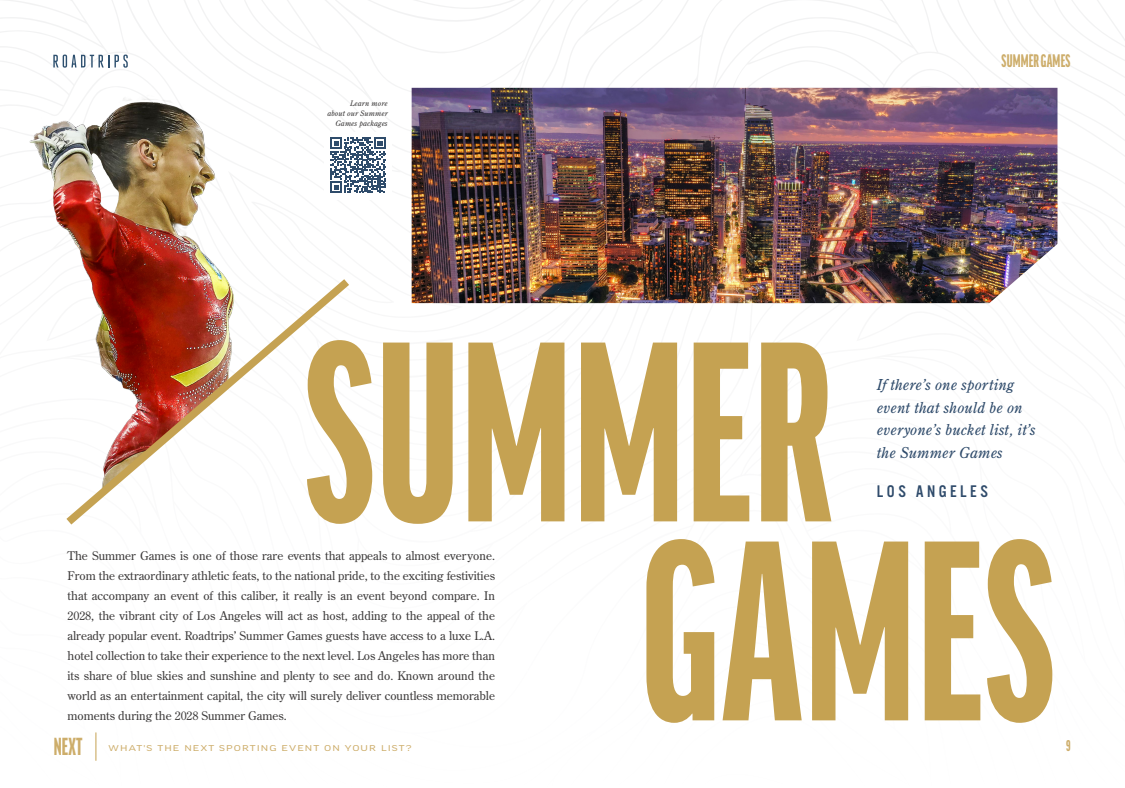
<style>
.page{position:relative;width:1125px;height:788px;background:#fff}
.page>*{position:absolute;margin:0;border:0;box-sizing:border-box;transform-origin:0 0}
.Event_Headers{font:900 246.5px "Good Pro Comp";letter-spacing:.01em;color:#c5a252}
.t1{font:900 23.75px "Good Pro Comp";color:#cdad6a}
.Body{font:900 17.5px "Good Pro Comp";letter-spacing:.01em;color:#cdad6a}
.location{font:17.5px "Alternate Got No 3 D";letter-spacing:.2em;color:#2f4b6b}
.Intro_Text{font:italic 15px/22.5px "Century Old Style Std";letter-spacing:.01em;color:#2f4b6b}
.t2{font:900 15px "Good Pro Comp";color:#cdad6a}
.Body-2{font:11.88px/20px "Century Old Style Std";color:#3c3a3a;text-align:justify}
.t3{font:8.12px "Good Pro Extd";letter-spacing:.13em;color:#cdad6a}
.Intro_Text-2{font:italic 7.5px/10px "Century Old Style Std";letter-spacing:.01em;color:#3c3a3a;text-align:right}
</style>
<div class="page">
<svg style="left:560px;top:0;width:565px;height:304px"></svg>
<img style="left:0;top:57px;width:513px;height:247px">
<svg style="left:58px;top:271px;width:299px;height:254px"></svg>
<div style="left:325px;top:132px;width:67px;height:67px;background:#fff"></div>
<svg style="left:330px;top:137px;width:56px;height:56px"></svg>
<img style="left:412px;top:88px;width:646px;height:215px">
<svg style="left:53px;top:55px;width:75px;height:13px"></svg>
<p class="Intro_Text-2" style="left:327px;top:98px;width:62px">Learn more<br>about our Summer<br>Games packages</p>
<p class="Body" style="left:1002px;top:51px;width:70px">SUMMER GAMES</p>
<p class="Event_Headers" style="left:305px;top:296px;width:529px">SUMMER</p>
<p class="Event_Headers" style="left:641px;top:495px;width:415px">GAMES</p>
<p class="Intro_Text" style="left:877px;top:373px;width:160px">If there’s one sporting event that should be on everyone’s bucket list, it’s the Summer Games</p>
<p class="location" style="left:877px;top:482px;width:113px">LOS ANGELES</p>
<p class="Body-2" style="left:68px;top:546px;width:429px">The Summer Games is one of those rare events that appeals to almost everyone.<br>From the extraordinary athletic feats, to the national pride, to the exciting festivities that accompany an event of this caliber, it really is an event beyond compare. In 2028, the vibrant city of Los Angeles will act as host, adding to the appeal of the already popular event. Roadtrips’ Summer Games guests have access to a luxe L.A. hotel collection to take their experience to the next level. Los Angeles has more than its share of blue skies and sunshine and plenty to see and do. Known around the world as an entertainment capital, the city will surely deliver countless memorable moments during the 2028 Summer Games.</p>
<h2 class="t1" style="left:54px;top:733px;width:30px">NEXT</h2>
<p class="t3" style="left:108px;top:742px;width:305px">WHAT'S THE NEXT SPORTING EVENT ON YOUR LIST?</p>
<p class="t2" style="left:1066px;top:737px;width:6px">9</p>
</div>
